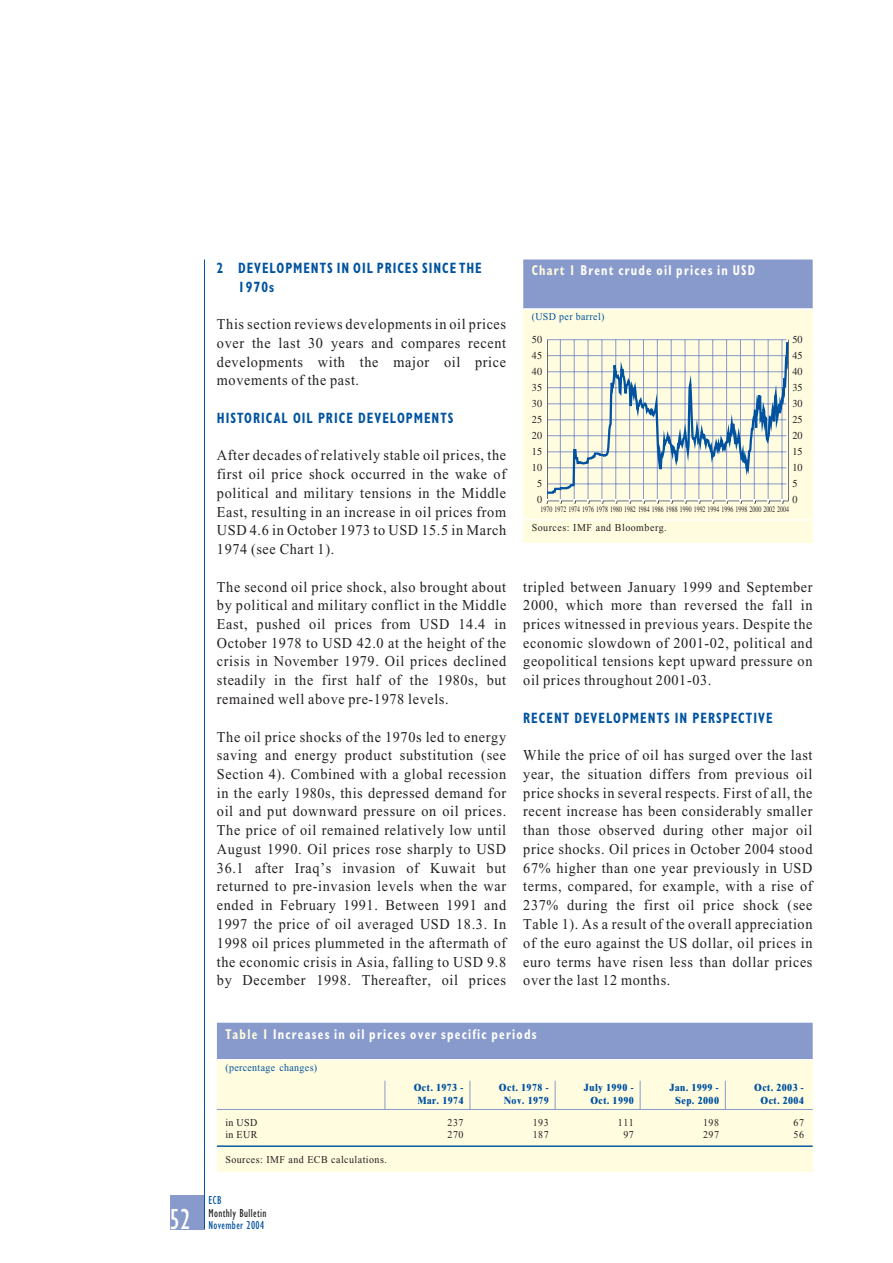
<style>
.page{position:relative;width:893px;height:1263px;background:#fff}
.page>*{position:absolute;margin:0;border:0;box-sizing:border-box;transform-origin:0 0}
.t1{font:condensed 30px "Gill Sans";color:#fff;scale:.95 1}
.t2{font:15px/18.8px "Times New Roman";letter-spacing:.045em;color:#231f20;text-align:justify;scale:.95 1}
.t3{font:700 condensed 15px/18.8px "Gill Sans";letter-spacing:.08em;color:#0153a0;scale:.85 1}
.t4{font:700 condensed 14.25px "Gill Sans";letter-spacing:.1em;color:#fff;scale:.85 1}
.t5{font:condensed 12px "Gill Sans";letter-spacing:.03em;color:#0153a0;scale:.95 1}
.t6{font:condensed 12px "Gill Sans";letter-spacing:.035em;color:#231f20;scale:.95 1}
.t7{font:10.65px "Times";letter-spacing:.005em;color:#231f20;scale:.95 1}
.t8{font:10.5px "Times New Roman";letter-spacing:.045em;color:#231f20;scale:.95 1}
.t9{font:800 10.5px "Times NRMT";letter-spacing:.045em;color:#0153a0;scale:.9 1}
.t10{font:10.5px "Times New Roman";letter-spacing:.035em;color:#0153a0;scale:.95 1}
.t11{font:8.4px "Times";letter-spacing:.005em;color:#231f20;scale:.7 1}
.s1{color:#fffce0}
</style>
<div class="page">
<div style="left:170px;top:1195px;width:34px;height:34px;background:#889acb"></div>
<hr style="left:204px;top:260px;width:1px;height:969px;background:#0153a0">
<div style="left:523px;top:305px;width:289px;height:238px;background:#fffce0"></div>
<div style="left:523px;top:260px;width:289px;height:48px;background:#889acb"></div>
<hr style="left:523px;top:308px;width:289px;height:2px;background:#fff">
<hr style="left:523px;top:519px;width:289px;height:2px;background:#fff">
<svg style="left:546px;top:339px;width:243px;height:165px"></svg>
<div style="left:217px;top:1052px;width:595px;height:120px;background:#fffce0"></div>
<hr style="left:217px;top:1109px;width:595px;height:1px;background:#889acb">
<hr style="left:217px;top:1145px;width:595px;height:2px;background:#0153a0">
<div style="left:217px;top:1023px;width:595px;height:36px;background:#889acb"></div>
<hr style="left:217px;top:1059px;width:595px;height:2px;background:#fff">
<svg style="left:725px;top:1081px;width:1px;height:28px"></svg>
<svg style="left:639px;top:1081px;width:1px;height:28px"></svg>
<svg style="left:554px;top:1081px;width:1px;height:28px"></svg>
<svg style="left:469px;top:1081px;width:1px;height:28px"></svg>
<svg style="left:384px;top:1081px;width:1px;height:28px"></svg>
<h1 class="t1" style="left:169px;top:1208px;width:23px">52</h1>
<p class="t3" style="left:238px;top:260px;width:288px;text-indent:-21px">2 DEVELOPMENTS IN OIL PRICES SINCE THE<br>1970s</p>
<p class="t2" style="left:217px;top:316px;width:306px">This section reviews developments in oil prices over the last 30 years and compares recent developments with the major oil price movements of the past.</p>
<p class="t3" style="left:217px;top:410px;width:280px">HISTORICAL OIL PRICE DEVELOPMENTS</p>
<p class="t2" style="left:217px;top:447px;width:306px">After decades of relatively stable oil prices, the first oil price shock occurred in the wake of political and military tensions in the Middle East, resulting in an increase in oil prices from USD 4.6 in October 1973 to USD 15.5 in March 1974 (see Chart 1).</p>
<p class="t2" style="left:217px;top:579px;width:306px">The second oil price shock, also brought about by political and military conflict in the Middle East, pushed oil prices from USD 14.4 in October 1978 to USD 42.0 at the height of the crisis in November 1979. Oil prices declined steadily in the first half of the 1980s, but remained well above pre-1978 levels.</p>
<p class="t2" style="left:217px;top:729px;width:306px">The oil price shocks of the 1970s led to energy saving and energy product substitution (see Section 4). Combined with a global recession in the early 1980s, this depressed demand for oil and put downward pressure on oil prices.<br>The price of oil remained relatively low until August 1990. Oil prices rose sharply to USD 36.1 after Iraq’s invasion of Kuwait but returned to pre-invasion levels when the war ended in February 1991. Between 1991 and 1997 the price of oil averaged USD 18.3. In 1998 oil prices plummeted in the aftermath of the economic crisis in Asia, falling to USD 9.8 by December 1998. Thereafter, oil prices</p>
<p class="t4" style="left:531px;top:265px;width:264px"><span class="s1">Chart 1</span> Brent crude oil prices in USD</p>
<p class="t10" style="left:531px;top:313px;width:78px">(USD per barrel)</p>
<p class="t7" style="left:532px;top:335px;width:12px">50</p>
<p class="t7" style="left:792px;top:335px;width:12px">50</p>
<p class="t7" style="left:532px;top:351px;width:12px">45</p>
<p class="t7" style="left:792px;top:351px;width:12px">45</p>
<p class="t7" style="left:532px;top:367px;width:12px">40</p>
<p class="t7" style="left:792px;top:367px;width:12px">40</p>
<p class="t7" style="left:532px;top:383px;width:12px">35</p>
<p class="t7" style="left:792px;top:383px;width:12px">35</p>
<p class="t7" style="left:532px;top:399px;width:12px">30</p>
<p class="t7" style="left:792px;top:399px;width:12px">30</p>
<p class="t7" style="left:532px;top:415px;width:12px">25</p>
<p class="t7" style="left:792px;top:415px;width:12px">25</p>
<p class="t7" style="left:532px;top:431px;width:12px">20</p>
<p class="t7" style="left:792px;top:431px;width:12px">20</p>
<p class="t7" style="left:532px;top:447px;width:12px">15</p>
<p class="t7" style="left:792px;top:447px;width:12px">15</p>
<p class="t7" style="left:532px;top:463px;width:12px">10</p>
<p class="t7" style="left:792px;top:463px;width:12px">10</p>
<p class="t7" style="left:537px;top:479px;width:7px">5</p>
<p class="t7" style="left:792px;top:479px;width:7px">5</p>
<p class="t7" style="left:537px;top:495px;width:7px">0</p>
<p class="t7" style="left:792px;top:495px;width:7px">0</p>
<p class="t11" style="left:540px;top:506px;width:356px">1970 1972 1974 1976 1978 1980 1982 1984 1986 1988 1990 1992 1994 1996 1998 2000 2002 2004</p>
<p class="t8" style="left:531px;top:524px;width:143px">Sources: IMF and Bloomberg.</p>
<p class="t2" style="left:523px;top:579px;width:306px">tripled between January 1999 and September 2000, which more than reversed the fall in prices witnessed in previous years. Despite the economic slowdown of 2001-02, political and geopolitical tensions kept upward pressure on oil prices throughout 2001-03.</p>
<p class="t3" style="left:523px;top:710px;width:295px">RECENT DEVELOPMENTS IN PERSPECTIVE</p>
<p class="t2" style="left:523px;top:747px;width:306px">While the price of oil has surged over the last year, the situation differs from previous oil price shocks in several respects. First of all, the recent increase has been considerably smaller than those observed during other major oil price shocks. Oil prices in October 2004 stood 67% higher than one year previously in USD terms, compared, for example, with a rise of 237% during the first oil price shock (see Table 1). As a result of the overall appreciation of the euro against the US dollar, oil prices in euro terms have risen less than dollar prices over the last 12 months.</p>
<p class="t4" style="left:225px;top:1029px;width:367px"><span class="s1">Table 1</span> Increases in oil prices over specific periods</p>
<p class="t10" style="left:225px;top:1063px;width:98px">(percentage changes)</p>
<p class="t9" style="left:414px;top:1084px;width:57px">Oct. 1973 -</p>
<p class="t9" style="left:499px;top:1084px;width:57px">Oct. 1978 -</p>
<p class="t9" style="left:584px;top:1084px;width:57px">July 1990 -</p>
<p class="t9" style="left:669px;top:1084px;width:56px">Jan. 1999 -</p>
<p class="t9" style="left:754px;top:1084px;width:57px">Oct. 2003 -</p>
<p class="t9" style="left:417px;top:1096px;width:53px">Mar. 1974</p>
<p class="t9" style="left:503px;top:1096px;width:52px">Nov. 1979</p>
<p class="t9" style="left:590px;top:1096px;width:50px">Oct. 1990</p>
<p class="t9" style="left:675px;top:1096px;width:50px">Sep. 2000</p>
<p class="t9" style="left:760px;top:1096px;width:50px">Oct. 2004</p>
<p class="t8" style="left:225px;top:1119px;width:35px">in USD</p>
<p class="t8" style="left:447px;top:1119px;width:18px">237</p>
<p class="t8" style="left:533px;top:1119px;width:18px">193</p>
<p class="t8" style="left:617px;top:1119px;width:18px">111</p>
<p class="t8" style="left:703px;top:1119px;width:18px">198</p>
<p class="t8" style="left:793px;top:1119px;width:12px">67</p>
<p class="t8" style="left:225px;top:1131px;width:35px">in EUR</p>
<p class="t8" style="left:447px;top:1131px;width:18px">270</p>
<p class="t8" style="left:533px;top:1131px;width:18px">187</p>
<p class="t8" style="left:623px;top:1131px;width:12px">97</p>
<p class="t8" style="left:703px;top:1131px;width:18px">297</p>
<p class="t8" style="left:793px;top:1131px;width:12px">56</p>
<p class="t8" style="left:225px;top:1156px;width:171px">Sources: IMF and ECB calculations.</p>
<p class="t5" style="left:208px;top:1196px;width:15px">ECB</p>
<p class="t6" style="left:208px;top:1208px;width:63px">Monthly Bulletin</p>
<p class="t5" style="left:208px;top:1221px;width:60px">November 2004</p>
</div>
